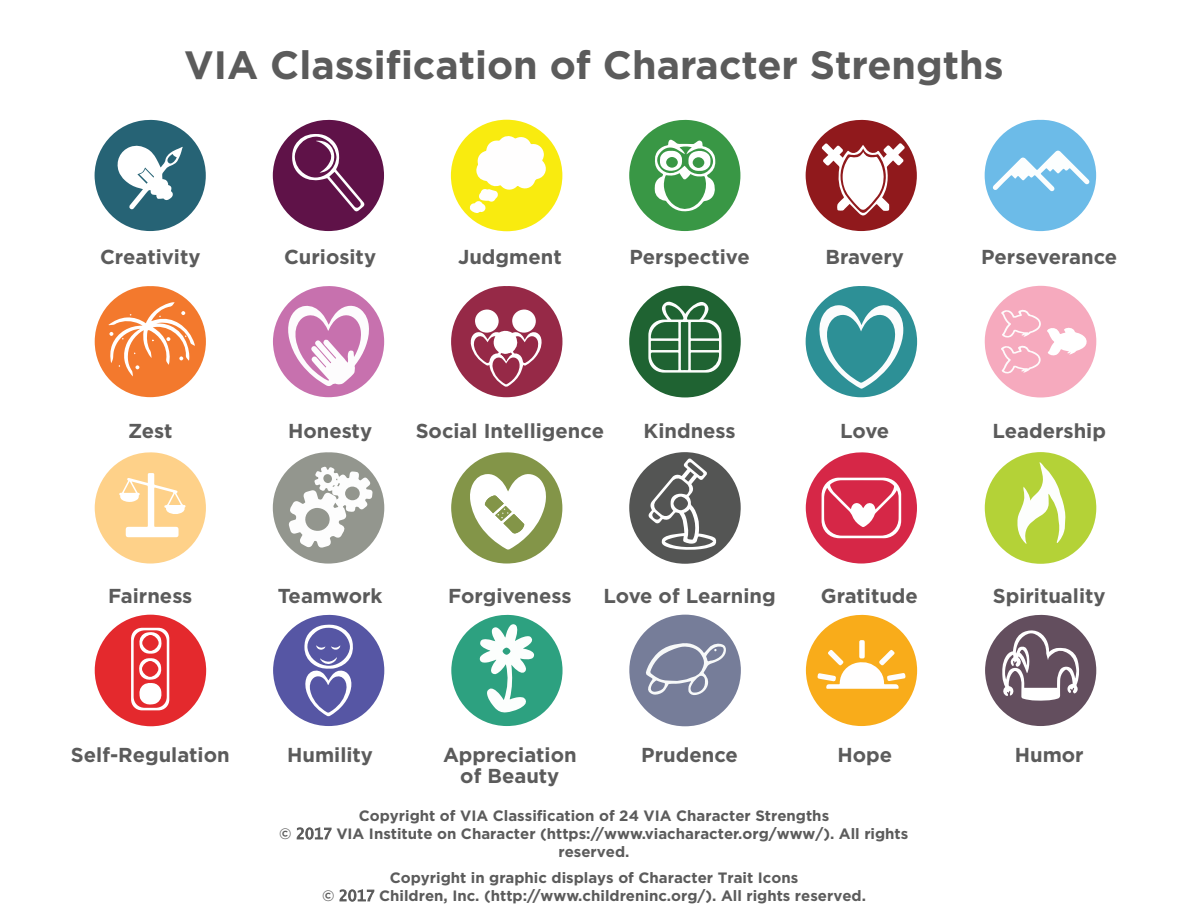
<style>
.page{position:relative;width:1188px;height:918px;background:#fff}
.page>*{position:absolute;margin:0;border:0;box-sizing:border-box;transform-origin:0 0}
.t1{font:700 39.45px "Gotham";color:#5b5b5b}
.t2{font:700 20.25px/21.3px "Gotham";color:#5b5b5b;text-align:center}
.t3{font:700 15px/18px "Gotham";color:#5b5b5b;text-align:center}
.s1{font-family:"Lucida Console";font-weight:400}
</style>
<div class="page">
<svg style="left:985px;top:452px;width:112px;height:112px"></svg>
<svg style="left:273px;top:452px;width:111px;height:112px"></svg>
<svg style="left:95px;top:286px;width:111px;height:111px"></svg>
<svg style="left:451px;top:286px;width:112px;height:111px"></svg>
<svg style="left:985px;top:119px;width:111px;height:112px"></svg>
<svg style="left:451px;top:614px;width:112px;height:112px"></svg>
<svg style="left:806px;top:119px;width:111px;height:112px"></svg>
<svg style="left:95px;top:119px;width:111px;height:112px"></svg>
<svg style="left:273px;top:119px;width:111px;height:112px"></svg>
<svg style="left:95px;top:452px;width:111px;height:112px"></svg>
<svg style="left:451px;top:452px;width:111px;height:112px"></svg>
<svg style="left:806px;top:452px;width:111px;height:112px"></svg>
<svg style="left:273px;top:286px;width:111px;height:111px"></svg>
<svg style="left:806px;top:614px;width:111px;height:112px"></svg>
<svg style="left:273px;top:614px;width:111px;height:112px"></svg>
<svg style="left:985px;top:614px;width:111px;height:112px"></svg>
<div style="left:451px;top:120px;width:111px;height:111px;background:#f9eb0f;border-radius:50%"></div>
<svg style="left:469px;top:135px;width:80px;height:78px"></svg>
<svg style="left:629px;top:285px;width:112px;height:113px"></svg>
<svg style="left:984px;top:285px;width:113px;height:113px"></svg>
<svg style="left:629px;top:452px;width:112px;height:112px"></svg>
<svg style="left:629px;top:119px;width:111px;height:112px"></svg>
<svg style="left:629px;top:615px;width:112px;height:111px"></svg>
<svg style="left:95px;top:615px;width:112px;height:111px"></svg>
<svg style="left:806px;top:286px;width:111px;height:111px"></svg>
<h1 class="t1" style="left:184px;top:42px;width:821px">VIA Classification of Character Strengths</h1>
<h2 class="t2" style="left:100px;top:246px;width:102px">Creativity</h2>
<h2 class="t2" style="left:284px;top:246px;width:94px">Curiosity</h2>
<h2 class="t2" style="left:458px;top:246px;width:105px">Judgment</h2>
<h2 class="t2" style="left:630px;top:246px;width:122px">Perspective</h2>
<h2 class="t2" style="left:826px;top:246px;width:80px">Bravery</h2>
<h2 class="t2" style="left:981px;top:246px;width:138px">Perseverance</h2>
<h2 class="t2" style="left:128px;top:419px;width:46px">Zest</h2>
<h2 class="t2" style="left:288px;top:419px;width:86px">Honesty</h2>
<h2 class="t2" style="left:416px;top:419px;width:190px">Social Intelligence</h2>
<h2 class="t2" style="left:644px;top:419px;width:94px">Kindness</h2>
<h2 class="t2" style="left:840px;top:419px;width:50px">Love</h2>
<h2 class="t2" style="left:992px;top:419px;width:115px">Leadership</h2>
<h2 class="t2" style="left:108px;top:585px;width:86px">Fairness</h2>
<h2 class="t2" style="left:278px;top:585px;width:106px">Teamwork</h2>
<h2 class="t2" style="left:448px;top:585px;width:125px">Forgiveness</h2>
<h2 class="t2" style="left:604px;top:585px;width:174px">Love of Learning</h2>
<h2 class="t2" style="left:821px;top:585px;width:99px">Gratitude</h2>
<h2 class="t2" style="left:993px;top:585px;width:114px">Spirituality</h2>
<h2 class="t2" style="left:71px;top:743px;width:160px">Self-Regulation</h2>
<h2 class="t2" style="left:287px;top:743px;width:87px">Humility</h2>
<h2 class="t2" style="left:443px;top:743px;width:135px">Appreciation of Beauty</h2>
<h2 class="t2" style="left:641px;top:743px;width:98px">Prudence</h2>
<h2 class="t2" style="left:837px;top:743px;width:56px">Hope</h2>
<h2 class="t2" style="left:1015px;top:743px;width:70px">Humor</h2>
<p class="t3" style="left:279px;top:806px;width:631px">Copyright of VIA Classification of 24 VIA Character Strengths<br>© <span class="s1">2017</span> VIA Institute on Character (https://www.viacharacter.org/www/). All rights reserved.</p>
<p class="t3" style="left:322px;top:868px;width:546px">Copyright in graphic displays of Character Trait Icons<br>© <span class="s1">2017</span> Children, Inc. (http://www.childreninc.org/). All rights reserved.</p>
</div>
